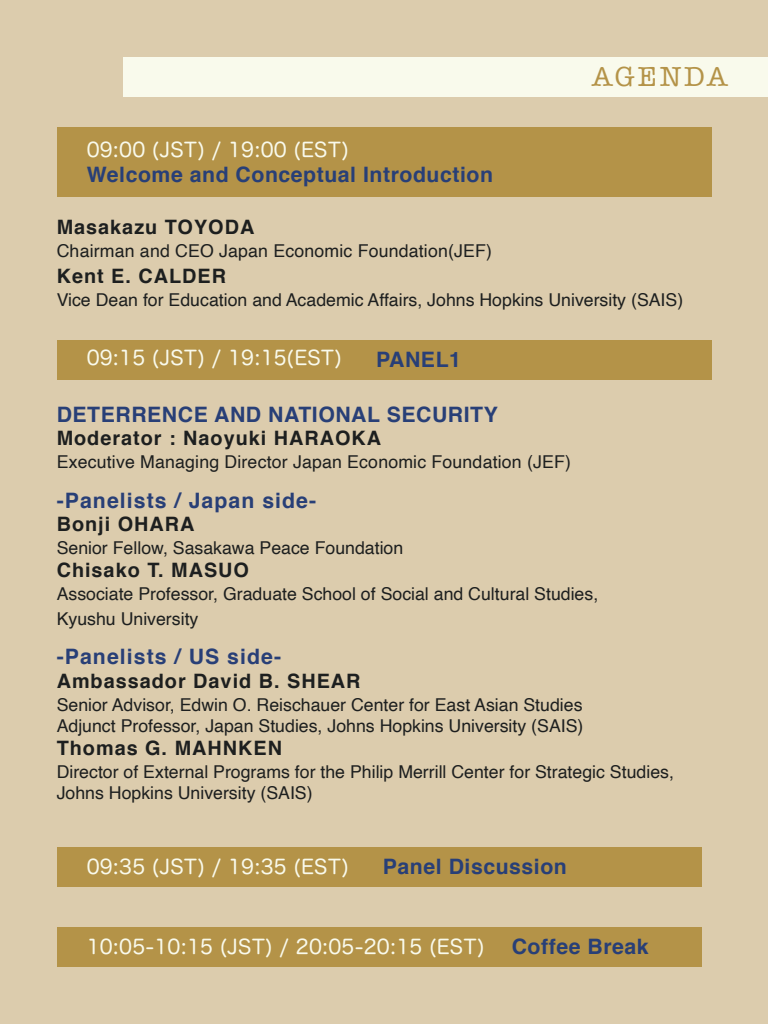
<style>
.page{position:relative;width:768px;height:1024px;background:#dcccad}
.page>*{position:absolute;margin:0;border:0;box-sizing:border-box;transform-origin:0 0}
.t1{font:28.3px "American Typewriter";letter-spacing:.1em;color:#b49348}
.t2{font:700 21.3px "Helvetica";letter-spacing:.025em;color:#283f77}
.t3{font:700 21.3px "Helvetica";letter-spacing:.05em;color:#283f77}
.t4{font:700 19.8px "Helvetica";letter-spacing:.05em;color:#1d1f1f}
.t5{font:19.8px "Hira Maru Pro W4";letter-spacing:.01em;color:#f9faec}
.t6{font:17.7px/21.3px "Helvetica";color:#1d1f1f}
</style>
<div class="page">
<div style="left:57px;top:127px;width:654px;height:70px;background:#b49348"></div>
<div style="left:123px;top:57px;width:645px;height:40px;background:#f9faec"></div>
<div style="left:57px;top:847px;width:645px;height:40px;background:#b49348"></div>
<div style="left:57px;top:340px;width:654px;height:40px;background:#b49348"></div>
<div style="left:57px;top:927px;width:645px;height:40px;background:#b49348"></div>
<p class="t5" style="left:87px;top:132px;width:263px">09:00 (JST) / 19:00 (EST(</p>
<p class="t2" style="left:87px;top:158px;width:408px">Welcome and Conceptual Introduction</p>
<h1 class="t1" style="left:592px;top:55px;width:138px">AGENDA</h1>
<p class="t4" style="left:57px;top:211px;width:199px">Masakazu TOYODA</p>
<p class="t6" style="left:57px;top:240px;width:437px">Chairman and CEO Japan Economic Foundation(JEF(</p>
<p class="t4" style="left:57px;top:260px;width:171px">Kent E. CALDER</p>
<p class="t6" style="left:57px;top:290px;width:628px">Vice Dean for Education and Academic Affairs, Johns Hopkins University (SAIS(</p>
<p class="t5" style="left:87px;top:341px;width:257px">09:15 (JST) / 19:15(EST)</p>
<p class="t2" style="left:376px;top:342px;width:86px">PANEL1</p>
<p class="t2" style="left:57px;top:397px;width:443px">DETERRENCE AND NATIONAL SECURITY</p>
<p class="t4" style="left:57px;top:422px;width:326px">Moderator : Naoyuki HARAOKA</p>
<p class="t6" style="left:57px;top:452px;width:516px">Executive Managing Director Japan Economic Foundation (JEF(</p>
<p class="t3" style="left:57px;top:483px;width:261px">-Panelists / Japan side-</p>
<p class="t6" style="left:57px;top:538px;width:348px">Senior Fellow, Sasakawa Peace Foundation</p>
<p class="t4" style="left:57px;top:554px;width:194px">Chisako .T MASUO</p>
<p class="t6" style="left:57px;top:582px;width:543px;line-height:24.8px">Associate Professor, Graduate School of Social and Cultural Studies,<br>Kyushu University</p>
<p class="t4" style="left:57px;top:508px;width:139px">Bonji OHARA</p>
<p class="t3" style="left:57px;top:639px;width:226px">-Panelists / US side-</p>
<p class="t6" style="left:57px;top:694px;width:528px">Senior Advisor, Edwin O. Reischauer Center for East Asian Studies<br>Adjunct Professor, Japan Studies, Johns Hopkins University (SAIS(</p>
<p class="t4" style="left:57px;top:732px;width:227px">Thomas G. MAHNKEN</p>
<p class="t6" style="left:57px;top:762px;width:619px">Director of External Programs for the Philip Merrill Center for Strategic Studies,<br>Johns Hopkins University (SAIS(</p>
<p class="t4" style="left:57px;top:665px;width:305px">Ambassador David B. SHEAR</p>
<p class="t5" style="left:87px;top:849px;width:263px">09:35 (JST) / 19:35 (EST)</p>
<p class="t2" style="left:383px;top:849px;width:186px">Panel Discussion</p>
<p class="t5" style="left:87px;top:929px;width:399px">10:05-10:15 (JST) / 20:05-20:15 (EST)</p>
<p class="t2" style="left:512px;top:929px;width:138px">Coffee Break</p>
</div>
